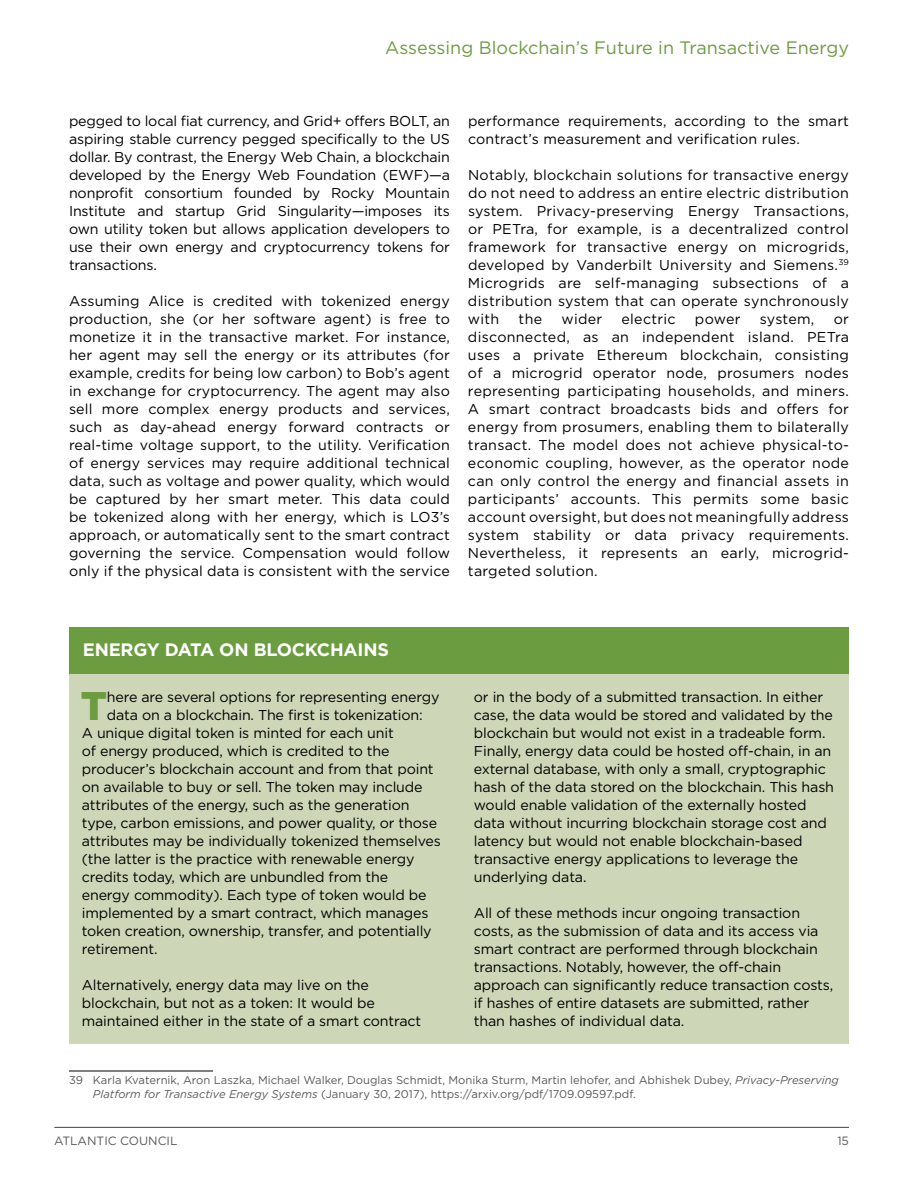
<style>
.page{position:relative;width:918px;height:1188px;background:#fff}
.page>*{position:absolute;margin:0;border:0;box-sizing:border-box;transform-origin:0 0}
.t1{font:900 39.9px "Gotham";color:#6c9c40}
.t2{font:18px "Gotham";color:#6c9c40}
.t3{font:700 18px "Gotham";letter-spacing:-.01em;color:#fff}
.t4{font:14.25px/18px "Gotham";letter-spacing:-.01em;color:#000;text-align:justify}
.t5{font:14.25px/18px "Gotham";letter-spacing:.01em;color:#000}
.t6{font:14.25px "Gotham";letter-spacing:.02em;color:#000}
.t7{font:12px "Gotham";color:#58595b}
.t8{font:11.25px/13.5px "Gotham";color:#58595b}
.s1{font-style:italic}
</style>
<div class="page">
<hr style="left:54px;top:1127px;width:795px;height:1px;background:#58595b">
<hr style="left:69px;top:1071px;width:144px;height:1px;background:#000">
<div style="left:69px;top:640px;width:780px;height:404px;background:#cdd7b8"></div>
<div style="left:69px;top:627px;width:780px;height:47px;background:#6c9c40"></div>
<p class="t2" style="left:385px;top:36px;width:465px">Assessing Blockchain’s Future in Transactive Energy</p>
<p class="t4" style="left:69px;top:112px;width:383px">pegged to local fiat currency, and Grid+ offers BOLT, an aspiring stable currency pegged specifically to the US dollar. By contrast, the Energy Web Chain, a blockchain developed by the Energy Web Foundation (EWF)—a nonprofit consortium founded by Rocky Mountain Institute and startup Grid Singularity—imposes its own utility token but allows application developers to use their own energy and cryptocurrency tokens for transactions.</p>
<p class="t4" style="left:69px;top:292px;width:383px">Assuming Alice is credited with tokenized energy production, she (or her software agent) is free to monetize it in the transactive market. For instance, her agent may sell the energy or its attributes (for example, credits for being low carbon) to Bob’s agent in exchange for cryptocurrency. The agent may also sell more complex energy products and services, such as day-ahead energy forward contracts or real-time voltage support, to the utility. Verification of energy services may require additional technical data, such as voltage and power quality, which would be captured by her smart meter. This data could be tokenized along with her energy, which is LO3’s approach, or automatically sent to the smart contract governing the service. Compensation would follow only if the physical data is consistent with the service</p>
<p class="t5" style="left:468px;top:112px;width:383px">performance requirements, according to the smart contract’s measurement and verification rules.</p>
<p class="t4" style="left:468px;top:166px;width:383px">Notably, blockchain solutions for transactive energy do not need to address an entire electric distribution system. Privacy-preserving Energy Transactions, or PETra, for example, is a decentralized control framework for transactive energy on microgrids, developed by Vanderbilt University and Siemens.<sup>39<br></sup>Microgrids are self-managing subsections of a distribution system that can operate synchronously with</p>
<p class="t4" style="left:519px;top:310px;width:25px">the</p>
<p class="t4" style="left:561px;top:310px;width:42px">wider</p>
<p class="t6" style="left:622px;top:310px;width:56px">electric</p>
<p class="t4" style="left:695px;top:310px;width:47px">power</p>
<p class="t4" style="left:760px;top:310px;width:56px">system,</p>
<p class="t4" style="left:468px;top:310px;width:383px;text-indent:366px">or disconnected, as an independent island. PETra uses a private Ethereum blockchain, consisting of a microgrid operator node, prosumers nodes representing participating households, and miners.<br>A smart contract broadcasts bids and offers for energy from prosumers, enabling them to bilaterally transact. The model does not achieve physical-to&shy;economic coupling, however, as the operator node can only control the energy and financial assets in participants’ accounts. This permits some basic account oversight, but does not meaningfully address system stability or data privacy requirements.<br>Nevertheless, it represents an early, microgrid&shy;targeted solution.</p>
<p class="t3" style="left:83px;top:638px;width:308px">ENERGY DATA ON BLOCKCHAINS</p>
<h1 class="t1" style="left:81px;top:678px;width:28px">T</h1>
<p class="t4" style="left:107px;top:688px;width:334px">here are several options for representing energy</p>
<p class="t4" style="left:107px;top:706px;width:317px">data on a blockchain. The first is tokenization:</p>
<p class="t4" style="left:82px;top:724px;width:314px">A unique digital token is minted for each unit</p>
<p class="t4" style="left:82px;top:742px;width:309px">of energy produced, which is credited to the</p>
<p class="t4" style="left:82px;top:760px;width:353px">producer’s blockchain account and from that point</p>
<p class="t4" style="left:82px;top:778px;width:342px">on available to buy or sell. The token may include</p>
<p class="t4" style="left:82px;top:796px;width:329px">attributes of the energy, such as the generation</p>
<p class="t4" style="left:82px;top:814px;width:357px">type, carbon emissions, and power quality, or those</p>
<p class="t4" style="left:82px;top:832px;width:361px">attributes may be individually tokenized themselves</p>
<p class="t4" style="left:82px;top:850px;width:334px">(the latter is the practice with renewable energy</p>
<p class="t4" style="left:82px;top:868px;width:308px">credits today, which are unbundled from the</p>
<p class="t4" style="left:82px;top:886px;width:346px">energy commodity). Each type of token would be</p>
<p class="t4" style="left:82px;top:904px;width:348px">implemented by a smart contract, which manages</p>
<p class="t4" style="left:82px;top:922px;width:351px">token creation, ownership, transfer, and potentially</p>
<p class="t4" style="left:82px;top:940px;width:77px">retirement.</p>
<p class="t4" style="left:82px;top:976px;width:341px;text-align:left">Alternatively, energy data may live on the blockchain, but not as a token: It would be maintained either in the state of a smart contract</p>
<p class="t4" style="left:474px;top:688px;width:362px;text-align:left">or in the body of a submitted transaction. In either case, the data would be stored and validated by the blockchain but would not exist in a tradeable form.<br>Finally, energy data could be hosted off-chain, in an external database, with only a small, cryptographic hash of the data stored on the blockchain. This hash would enable validation of the externally hosted data without incurring blockchain storage cost and latency but would not enable blockchain-based transactive energy applications to leverage the underlying data.</p>
<p class="t4" style="left:474px;top:904px;width:361px;text-align:left">All of these methods incur ongoing transaction costs, as the submission of data and its access via smart contract are performed through blockchain transactions. Notably, however, the off-chain approach can significantly reduce transaction costs, if hashes of entire datasets are submitted, rather than hashes of individual data.</p>
<p class="t8" style="left:93px;top:1074px;width:748px;text-indent:-24px">39 Karla Kvaternik, Aron Laszka, Michael Walker, Douglas Schmidt, Monika Sturm, Martin lehofer, and Abhishek Dubey, <span class="s1">Privacy-Preserving<br>Platform for Transactive Energy Systems</span> (January 30, 2017), https://arxiv.org/pdf/1709.09597.pdf.</p>
<p class="t7" style="left:54px;top:1133px;width:125px">ATLANTIC COUNCIL</p>
<p class="t7" style="left:837px;top:1133px;width:13px">15</p>
</div>
